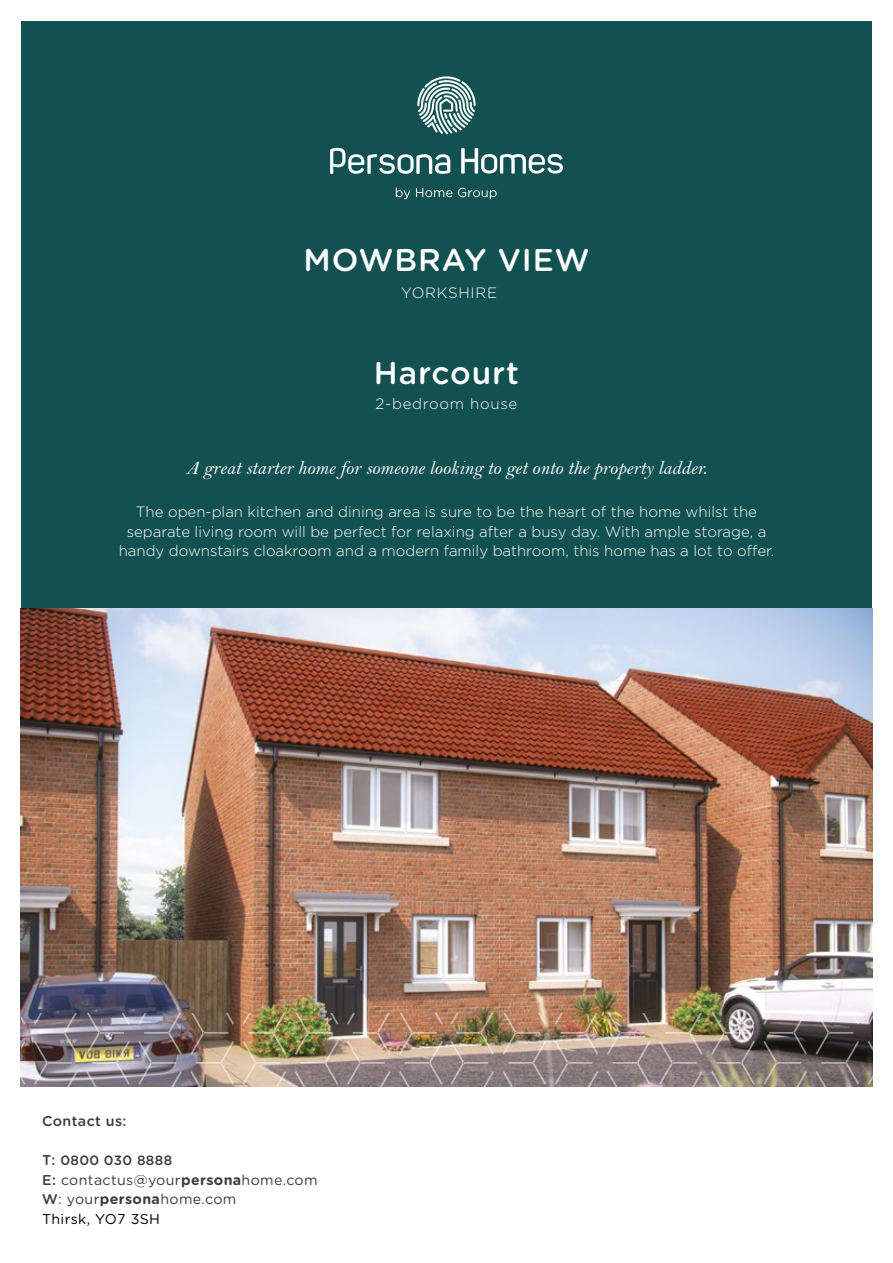
<style>
.page{position:relative;width:893px;height:1263px;background:#fff}
.page>*{position:absolute;margin:0;border:0;box-sizing:border-box;transform-origin:0 0}
.t1{font:500 31.5px "Gotham Rounded";letter-spacing:.03em;color:#fff}
.t2{font:19.5px "Bell MT Italic";color:#fff}
.t3{font:300 15px/19.8px "Gotham";color:#fff;text-align:center}
.t4{font:300 15px "Gotham Rounded";letter-spacing:.05em;color:#fff}
.t5{font:14.25px/19.5px "Gotham Rounded";letter-spacing:.025em;color:#3c3c3b}
.t6{font:500 14.25px "Gotham Rounded";letter-spacing:.025em;color:#3c3c3b}
.t7{font:500 13.5px "Gotham Rounded";letter-spacing:.025em;color:#3c3c3b}
.s1{font-family:"Gotham Rounded"}
.s2{font-size:14.25px}
.s3{font-weight:500}
.s4{font-weight:700}
.s5{color:#000}
</style>
<div class="page">
<div style="left:21px;top:21px;width:851px;height:1039px;background:#135051"></div>
<img style="left:21px;top:609px;width:851px;height:477px">
<svg style="left:868px;top:1014px;width:4px;height:10px"></svg>
<svg style="left:868px;top:1041px;width:4px;height:44px"></svg>
<img style="left:711px;top:1014px;width:44px;height:72px">
<img style="left:659px;top:1014px;width:44px;height:72px">
<img style="left:607px;top:1014px;width:44px;height:72px">
<svg style="left:503px;top:1014px;width:43px;height:72px;background:#a28a7e"></svg>
<img style="left:450px;top:1014px;width:44px;height:72px">
<svg style="left:815px;top:1014px;width:44px;height:72px;background:#686162"></svg>
<svg style="left:763px;top:1014px;width:44px;height:72px;background:#736a66"></svg>
<img style="left:555px;top:1014px;width:43px;height:72px">
<svg style="left:21px;top:1014px;width:5px;height:10px"></svg>
<svg style="left:21px;top:1041px;width:4px;height:44px"></svg>
<svg style="left:138px;top:1014px;width:44px;height:72px;background:#817884"></svg>
<svg style="left:190px;top:1014px;width:44px;height:72px;background:#978272"></svg>
<img style="left:243px;top:1014px;width:43px;height:72px">
<svg style="left:347px;top:1014px;width:44px;height:72px;background:#aa9287"></svg>
<img style="left:399px;top:1014px;width:44px;height:72px">
<svg style="left:34px;top:1014px;width:44px;height:72px;background:#837981"></svg>
<img style="left:86px;top:1014px;width:44px;height:72px">
<img style="left:295px;top:1014px;width:43px;height:72px">
<svg style="left:417px;top:76px;width:59px;height:58px"></svg>
<svg style="left:396px;top:187px;width:14px;height:12px"></svg>
<svg style="left:416px;top:188px;width:36px;height:9px"></svg>
<svg style="left:458px;top:188px;width:39px;height:11px"></svg>
<svg style="left:330px;top:148px;width:120px;height:26px"></svg>
<svg style="left:461px;top:148px;width:102px;height:26px"></svg>
<h1 class="t1" style="left:304px;top:237px;width:287px">MOWBRAY VIEW</h1>
<p class="t4" style="left:401px;top:282px;width:98px">YORKSHIRE</p>
<h1 class="t1" style="left:374px;top:351px;width:147px">Harcourt</h1>
<p class="t4" style="left:376px;top:393px;width:143px">2-bedroom house</p>
<h2 class="t2" style="left:186px;top:456px;width:522px">A great starter home for someone looking to get onto the property ladder.</h2>
<p class="t3" style="left:119px;top:501px;width:657px">The open-plan kitchen and dining area is sure to be the hear<span class="s1">t</span> of the home whilst the separate living room will be perfect for relaxing after a busy day. With ample storage, a handy downstairs cloakroom and a modern family bathroom, this home has a lot to offer.</p>
<p class="t6" style="left:42px;top:1111px;width:86px">Contact us:</p>
<p class="t7" style="left:42px;top:1151px;width:131px"><span class="s2">T:</span> 0800 030 8888</p>
<p class="t5" style="left:42px;top:1169px;width:277px"><span class="s3">E:</span> contactus@your<span class="s4">persona</span>home.com<br><span class="s3">W</span>: your<span class="s4">persona</span>home.com<br><span class="s5">Thirsk, YO7 3SH</span></p>
</div>
